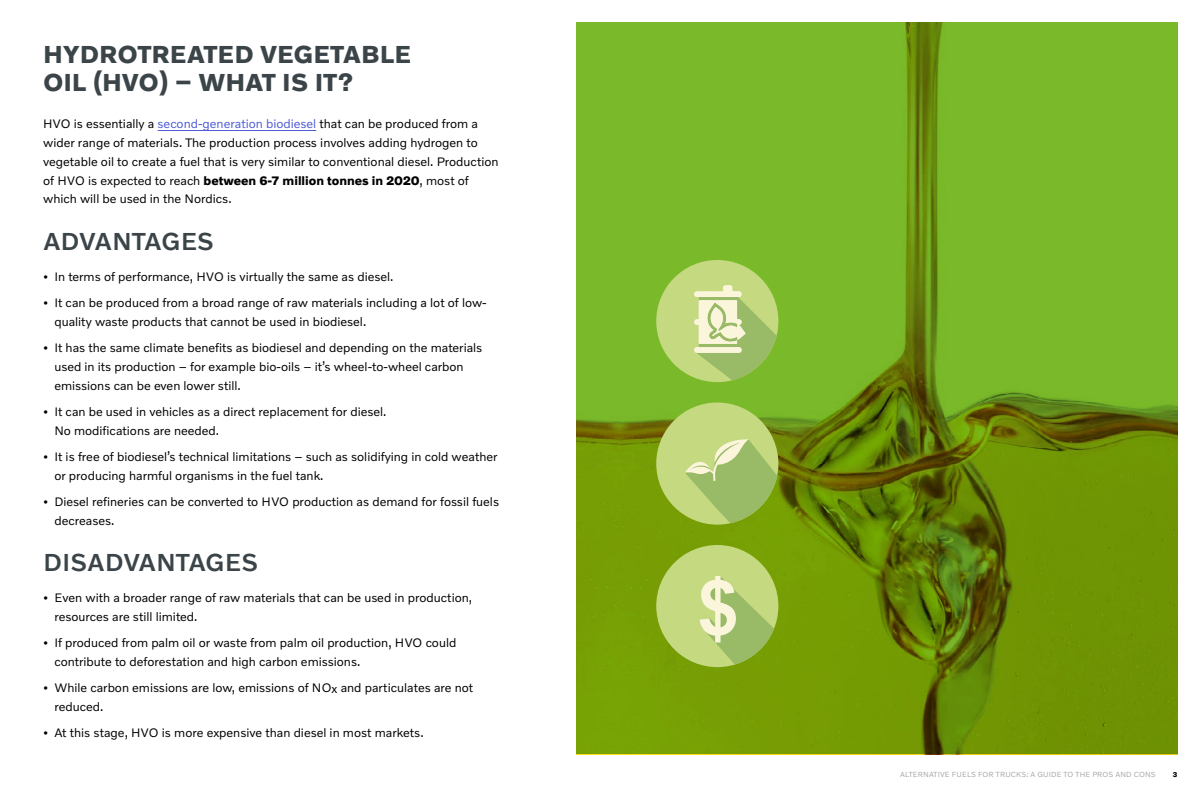
<style>
.page{position:relative;width:1200px;height:800px;background:#fff}
.page>*{position:absolute;margin:0;border:0;box-sizing:border-box;transform-origin:0 0}
.t1{font:700 25px/27.5px "Volvo Novum";letter-spacing:.02em;color:#3b4448}
.t2{font:500 25px "Volvo Novum";letter-spacing:.005em;color:#3b4448}
.t3{font:12.5px/18.8px "Volvo Novum";color:#000}
.t4{font:300 7.5px "Volvo Novum";letter-spacing:.02em;color:#9b9c9c}
.t5{font:700 7.12px "Volvo Novum";color:#000}
.s1{color:#4f5cd6}
.s2{font-weight:700}
</style>
<div class="page">
<svg style="left:576px;top:22px;width:602px;height:732px;background:#73a317"></svg>
<hr style="left:158px;top:130px;width:158px;height:1px;background:#4f5cd6">
<div style="left:656px;top:260px;width:122px;height:122px;background:#c4d980;border-radius:50%"></div>
<svg style="left:694px;top:285px;width:83px;height:96px"></svg>
<div style="left:656px;top:403px;width:122px;height:122px;background:#c4d980;border-radius:50%"></div>
<svg style="left:685px;top:438px;width:92px;height:85px"></svg>
<div style="left:656px;top:545px;width:122px;height:122px;background:#c4d980;border-radius:50%"></div>
<svg style="left:700px;top:576px;width:74px;height:89px"></svg>
<h1 class="t1" style="left:43px;top:40px;width:369px">HYDROTREATED VEGETABLE<br>OIL (HVO) – WHAT IS IT?</h1>
<p class="t3" style="left:43px;top:114px;width:457px">HVO is essentially a <span class="s1">second-generation biodiesel</span> that can be produced from a wider range of materials. The production process involves adding hydrogen to vegetable oil to create a fuel that is very similar to conventional diesel. Production of HVO is expected to reach <span class="s2">between 6-7 million tonnes in 2020</span>, most of which will be used in the Nordics.</p>
<h1 class="t2" style="left:43px;top:225px;width:172px">ADVANTAGES</h1>
<p class="t3" style="left:43px;top:267px;width:352px">• In terms of performance, HVO is virtually the same as diesel.</p>
<p class="t3" style="left:54px;top:293px;width:434px;text-indent:-11px">• It can be produced from a broad range of raw materials including a lot of low&shy;quality waste products that cannot be used in biodiesel.</p>
<p class="t3" style="left:54px;top:338px;width:430px;text-indent:-11px">• It has the same climate benefits as biodiesel and depending on the materials used in its production – for example bio-oils – it’s wheel-to-wheel carbon emissions can be even lower still.</p>
<p class="t3" style="left:54px;top:402px;width:334px;text-indent:-11px">• It can be used in vehicles as a direct replacement for diesel.<br>No modifications are needed.</p>
<p class="t3" style="left:54px;top:447px;width:445px;text-indent:-11px">• It is free of biodiesel’s technical limitations – such as solidifying in cold weather or producing harmful organisms in the fuel tank.</p>
<p class="t3" style="left:54px;top:492px;width:446px;text-indent:-11px">• Diesel refineries can be converted to HVO production as demand for fossil fuels decreases.</p>
<h1 class="t2" style="left:43px;top:546px;width:216px">DISADVANTAGES</h1>
<p class="t3" style="left:54px;top:588px;width:419px;text-indent:-11px">• Even with a broader range of raw materials that can be used in production, resources are still limited.</p>
<p class="t3" style="left:54px;top:633px;width:404px;text-indent:-11px">• If produced from palm oil or waste from palm oil production, HVO could contribute to deforestation and high carbon emissions.</p>
<p class="t3" style="left:54px;top:678px;width:420px;text-indent:-11px">• While carbon emissions are low, emissions of NOx and particulates are not reduced.</p>
<p class="t3" style="left:43px;top:723px;width:382px">• At this stage, HVO is more expensive than diesel in most markets.</p>
<p class="t4" style="left:900px;top:770px;width:257px">ALTERNATIVE FUELS FOR TRUCKS: A GUIDE TO THE PROS AND CONS</p>
<p class="t5" style="left:1173px;top:770px;width:6px">3</p>
</div>
